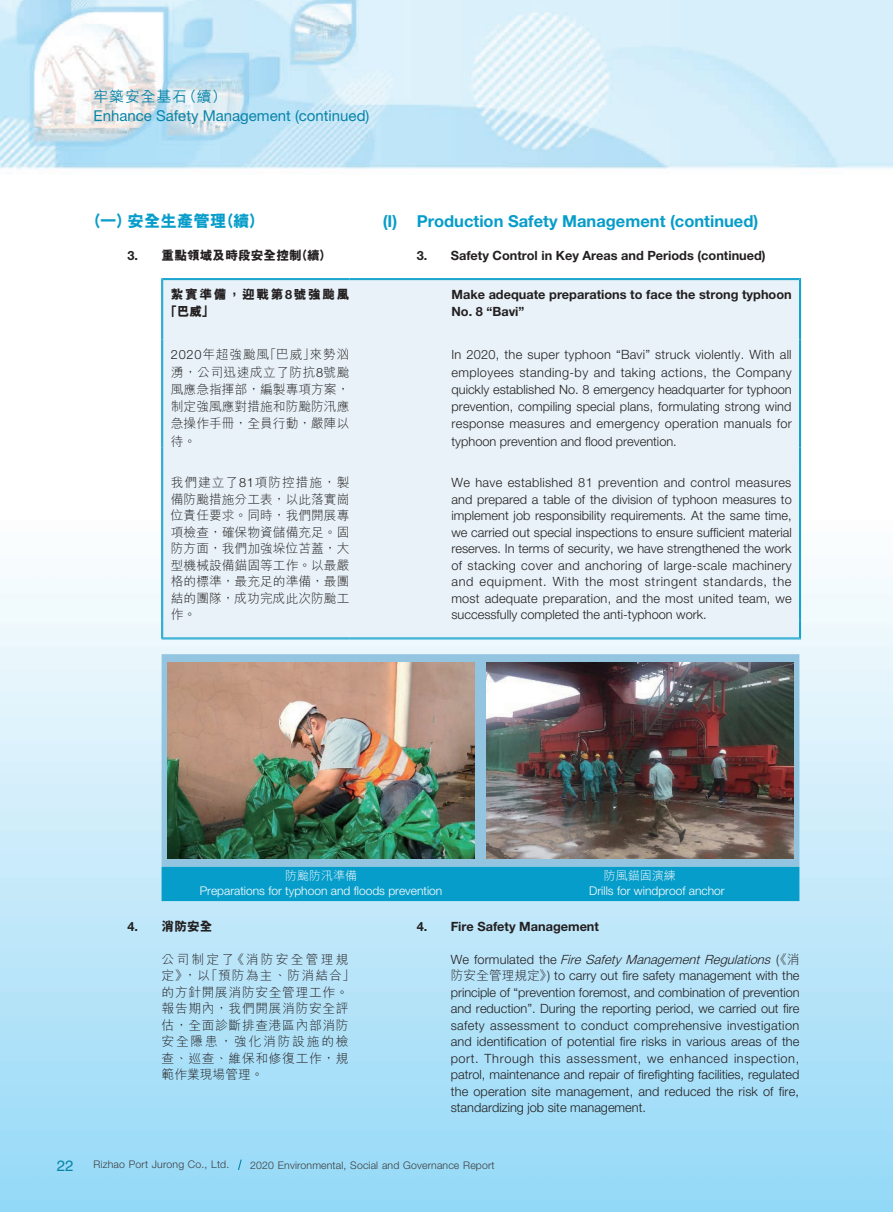
<style>
.page{position:relative;width:893px;height:1212px;background:#fff}
.page>*{position:absolute;margin:0;border:0;box-sizing:border-box;transform-origin:0 0}
.t1{font:700 16.5px "Helvetica Neue LT Std";color:#079dca}
.t2{font:800 16.5px "M Hei HK";color:#079dca}
.t3{font:15px "Helvetica Neue LT Std";color:#0884a9}
.t4{font:500 15px "M Hei HK";letter-spacing:.05em;color:#0884a9}
.t5{font:15px "Helvetica LT Std";color:#0884a9}
.t6{font:300 12.75px/16.5px "Helvetica Neue LT Std";color:#231f20;text-align:justify}
.t7{font:300 12.75px/16.5px "M Hei HK";color:#231f20;text-align:justify}
.t8{font:700 12.75px/17.2px "Helvetica Neue LT Std";color:#231f20}
.t9{font:300 12.75px/16.5px "M Hei HK";letter-spacing:.05em;color:#231f20}
.t10{font:800 12.75px "M Hei HK";color:#231f20}
.t11{font:800 12.75px/17.2px "M Hei HK";letter-spacing:.12em;color:#231f20}
.t12{font:300 12px "Helvetica Neue LT Std";color:#fff}
.t13{font:300 12px "M Hei HK";color:#fff}
.t14{font:300 10.5px "Helvetica Neue LT Std";letter-spacing:.015em;color:#3e3e3f}
.s1{font-family:"Helvetica Neue LT Std";font-weight:700}
.s2{font-family:"Helvetica Neue LT Std"}
.s3{font-style:italic}
.s4{font-family:"M Hei HK"}
</style>
<div class="page">
<img style="left:0;top:0;width:893px;height:1212px">
<svg style="left:237px;top:1158px;width:6px;height:13px"></svg>
<div style="left:163px;top:280px;width:636px;height:358px;background:#e8f2f8"></div>
<hr style="left:162px;top:278px;width:187px;height:1px;background:#079dca">
<hr style="left:162px;top:279px;width:187px;height:1px;background:#079dca">
<hr style="left:161px;top:279px;width:1px;height:39px;background:#079dca">
<hr style="left:162px;top:280px;width:1px;height:38px;background:#079dca">
<hr style="left:349px;top:278px;width:452px;height:1px;background:#079dca">
<hr style="left:349px;top:279px;width:451px;height:1px;background:#079dca">
<hr style="left:799px;top:280px;width:1px;height:38px;background:#079dca">
<hr style="left:800px;top:279px;width:1px;height:39px;background:#079dca">
<svg style="left:161px;top:318px;width:2px;height:21px"></svg>
<svg style="left:799px;top:318px;width:2px;height:21px"></svg>
<hr style="left:161px;top:339px;width:1px;height:108px;background:#079dca">
<hr style="left:162px;top:339px;width:1px;height:108px;background:#079dca">
<hr style="left:799px;top:339px;width:1px;height:108px;background:#079dca">
<hr style="left:800px;top:339px;width:1px;height:108px;background:#079dca">
<svg style="left:161px;top:447px;width:2px;height:21px"></svg>
<svg style="left:799px;top:447px;width:2px;height:21px"></svg>
<hr style="left:161px;top:468px;width:1px;height:153px;background:#079dca">
<hr style="left:162px;top:468px;width:1px;height:153px;background:#079dca">
<hr style="left:799px;top:468px;width:1px;height:153px;background:#079dca">
<hr style="left:800px;top:468px;width:1px;height:153px;background:#079dca">
<svg style="left:161px;top:621px;width:2px;height:17px"></svg>
<svg style="left:799px;top:621px;width:2px;height:17px"></svg>
<hr style="left:162px;top:638px;width:187px;height:1px;background:#079dca">
<hr style="left:349px;top:638px;width:452px;height:1px;background:#079dca">
<svg style="left:162px;top:654px;width:637px;height:213px;background:#8ebdd5"></svg>
<div style="left:162px;top:867px;width:637px;height:34px;background:#079dca"></div>
<img style="left:168px;top:662px;width:306px;height:196px">
<img style="left:487px;top:662px;width:306px;height:196px">
<p class="t4" style="left:94px;top:86px;width:135px">牢築安全基石（續）</p>
<p class="t3" style="left:94px;top:106px;width:277px">Enhance Safety Management (continued)</p>
<p class="t2" style="left:86px;top:213px;width:180px">（一）安全生產管理（續）</p>
<p class="t10" style="left:128px;top:249px;width:205px"><span class="s1">3.</span> 重點領域及時段安全控制（續）</p>
<p class="t11" style="left:165px;top:286px;width:186px;text-indent:6px">紮實準備，迎戰第<span class="s1">8</span>號強颱風「巴威」</p>
<p class="t8" style="left:451px;top:286px;width:342px">Make adequate preparations to face the strong typhoon<br>No. 8 “Bavi”</p>
<p class="t7" style="left:171px;top:346px;width:180px;line-height:17.2px"><span class="s2">2020</span>年超強颱風「巴威」來勢汹湧，公司迅速成立了防抗<span class="s2">8</span>號颱風應急指揮部，編製專項方案，制定強風應對措施和防颱防汛應急操作手冊，全員行動，嚴陣以待。</p>
<p class="t6" style="left:451px;top:346px;width:342px;line-height:17.2px">In 2020, the super typhoon “Bavi” struck violently. With all employees standing-by and taking actions, the Company quickly established No. 8 emergency headquarter for typhoon prevention, compiling special plans, formulating strong wind response measures and emergency operation manuals for typhoon prevention and flood prevention.</p>
<p class="t7" style="left:171px;top:474px;width:180px">我們建立了<span class="s2">81</span>項防控措施，製備防颱措施分工表，以此落實崗位責任要求。同時，我們開展專項檢查，確保物資儲備充足。固防方面，我們加強垛位苫蓋，大型機械設備錨固等工作。以最嚴格的標準，最充足的準備，最團結的團隊，成功完成此次防颱工作。</p>
<p class="t6" style="left:451px;top:474px;width:342px">We have established 81 prevention and control measures and prepared a table of the division of typhoon measures to implement job responsibility requirements. At the same time, we carried out special inspections to ensure sufficient material reserves. In terms of security, we have strengthened the work of stacking cover and anchoring of large-scale machinery and equipment. With the most stringent standards, the most adequate preparation, and the most united team, we successfully completed the anti-typhoon work.</p>
<p class="t1" style="left:383px;top:211px;width:377px">(I) Production Safety Management (continued)</p>
<p class="t8" style="left:417px;top:247px;width:350px">3. Safety Control in Key Areas and Periods (continued)</p>
<p class="t13" style="left:285px;top:870px;width:73px">防颱防汛準備</p>
<p class="t12" style="left:200px;top:884px;width:244px">Preparations for typhoon and floods prevention</p>
<p class="t13" style="left:604px;top:870px;width:73px">防風錨固演練</p>
<p class="t12" style="left:589px;top:884px;width:137px">Drills for windproof anchor</p>
<p class="t10" style="left:128px;top:920px;width:87px"><span class="s1">4.</span> 消防安全</p>
<p class="t9" style="left:162px;top:951px;width:195px">公司制定了《消防安全管理規定》，以「預防為主、防消結合」的方針開展消防安全管理工作。報告期內，我們開展消防安全評估，全面診斷排查港區內部消防安全隱患，強化消防設施的檢查、巡查、維保和修復工作，規範作業現場管理。</p>
<p class="t8" style="left:417px;top:917px;width:184px">4. Fire Safety Management</p>
<p class="t6" style="left:451px;top:951px;width:350px">W e f o r m u l a t e d t h e <span class="s3">Fire Safety Management Regulations</span> (<span class="s4">《消防安全管理規定》</span>) to carry out fire safety management with the principle of “prevention foremost, and combination of prevention and reduction”. During the reporting period, we carried out fire safety assessment to conduct comprehensive investigation and identification of potential fire risks in various areas of the port. Through this assessment, we enhanced inspection, patrol, maintenance and repair of firefighting facilities, regulated the operation site management, and reduced the risk of fire, standardizing job site management.</p>
<p class="t5" style="left:57px;top:1156px;width:18px">22</p>
<p class="t14" style="left:94px;top:1158px;width:137px">Rizhao Port Jurong Co., Ltd.</p>
<p class="t14" style="left:250px;top:1158px;width:246px">2020 Environmental, Social and Governance Report</p>
</div>
